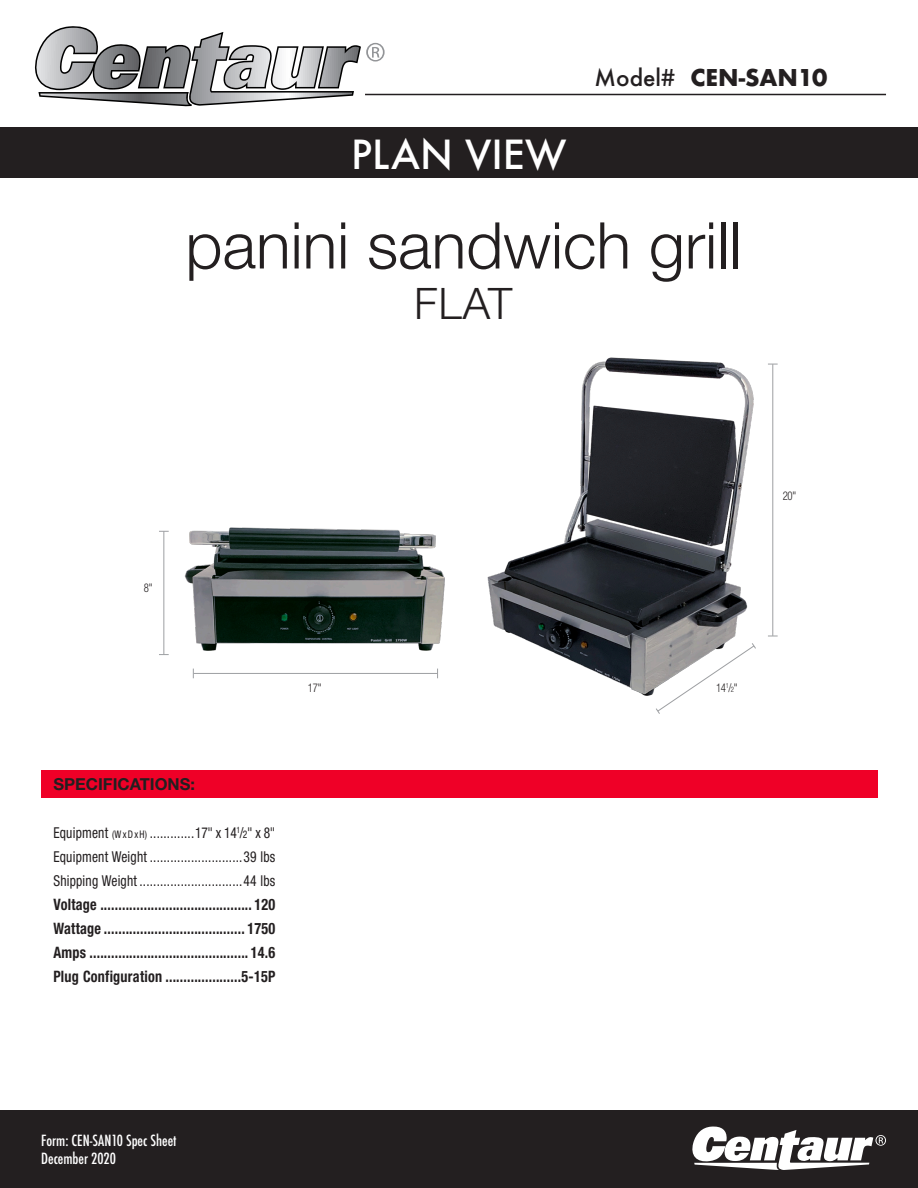
<style>
.page{position:relative;width:918px;height:1188px;background:#fff}
.page>*{position:absolute;margin:0;border:0;box-sizing:border-box;transform-origin:0 0}
.large_header{font:300 64.5px "Helvetica Neue";color:#231f20}
.large_header-2{font:300 43.5px "Helvetica Neue";color:#231f20}
.t1{font:500 39px "Futura";color:#fff}
.t2{font:700 22.5px "Futura";color:#231f20}
.t3{font:500 22.5px "Futura";color:#231f20}
.t4{font:700 16.5px "Helvetica Neue";color:#231f20}
.Product_body{font:700 condensed 15.75px "Helvetica Neue";letter-spacing:.015em;color:#231f20;scale:.9 1}
.Product_body-2{font:condensed 15px "Helvetica Neue";letter-spacing:.015em;color:#231f20;scale:.9 1}
.t5{font:500 condensed 15px "Futura";color:#fff}
.Product_body-3{font:300 condensed 12px "Helvetica Neue";color:#231f20;scale:.9 1}
.s1{font-size:7.5px}
.s2{font-size:10.5px}
</style>
<div class="page">
<div style="left:0;top:1110px;width:918px;height:78px;background:#231f20"></div>
<svg style="left:35px;top:26px;width:350px;height:80px"></svg>
<hr style="left:365px;top:94px;width:521px;height:1px;background:#231f20">
<div style="left:0;top:127px;width:918px;height:50px;background:#231f20"></div>
<svg style="left:692px;top:1126px;width:194px;height:44px"></svg>
<div style="left:41px;top:770px;width:837px;height:27px;background:#ef0027"></div>
<img style="left:184px;top:527px;width:261px;height:124px">
<img style="left:487px;top:357px;width:291px;height:339px">
<hr style="left:194px;top:673px;width:243px;height:1px;background:#9d9fa2">
<svg style="left:656px;top:643px;width:100px;height:71px"></svg>
<hr style="left:164px;top:531px;width:1px;height:124px;background:#9d9fa2">
<hr style="left:773px;top:364px;width:1px;height:272px;background:#9d9fa2">
<p class="t1" style="left:351px;top:128px;width:217px">PLAN VIEW</p>
<p class="t3" style="left:595px;top:62px;width:82px">Model#</p>
<p class="t2" style="left:690px;top:61px;width:139px">CEN-SAN10</p>
<p class="large_header" style="left:186px;top:206px;width:557px">panini sandwich grill</p>
<p class="large_header-2" style="left:414px;top:277px;width:99px">FLAT</p>
<p class="Product_body-3" style="left:144px;top:581px;width:11px">8"</p>
<p class="Product_body-3" style="left:308px;top:681px;width:17px">17"</p>
<p class="Product_body-3" style="left:716px;top:681px;width:26px">14<sup>1</sup>/<span class="s1">2</span>"</p>
<p class="t4" style="left:53px;top:774px;width:143px">SPECIFICATIONS:</p>
<p class="Product_body-2" style="left:53px;top:824px;width:248px">Equipment <span class="s2">(W x D x H)</span> .............17" x 14<sup>1</sup>/<span class="s2">2</span>" x 8"</p>
<p class="Product_body-2" style="left:53px;top:848px;width:248px">Equipment Weight ...........................39 lbs</p>
<p class="Product_body-2" style="left:53px;top:872px;width:248px">Shipping Weight ..............................44 lbs</p>
<p class="Product_body" style="left:53px;top:895px;width:248px">Voltage .......................................... 120</p>
<p class="Product_body" style="left:53px;top:919px;width:248px">Wattage ....................................... 1750</p>
<p class="Product_body" style="left:53px;top:943px;width:248px">Amps ............................................ 14.6</p>
<p class="Product_body" style="left:53px;top:967px;width:248px">Plug Configuration .....................5-15P</p>
<p class="Product_body-3" style="left:783px;top:488px;width:17px">20"</p>
<p class="t5" style="left:41px;top:1131px;width:137px">Form: CEN-SAN10 Spec Sheet</p>
<p class="t5" style="left:41px;top:1149px;width:76px">December 2020</p>
</div>
